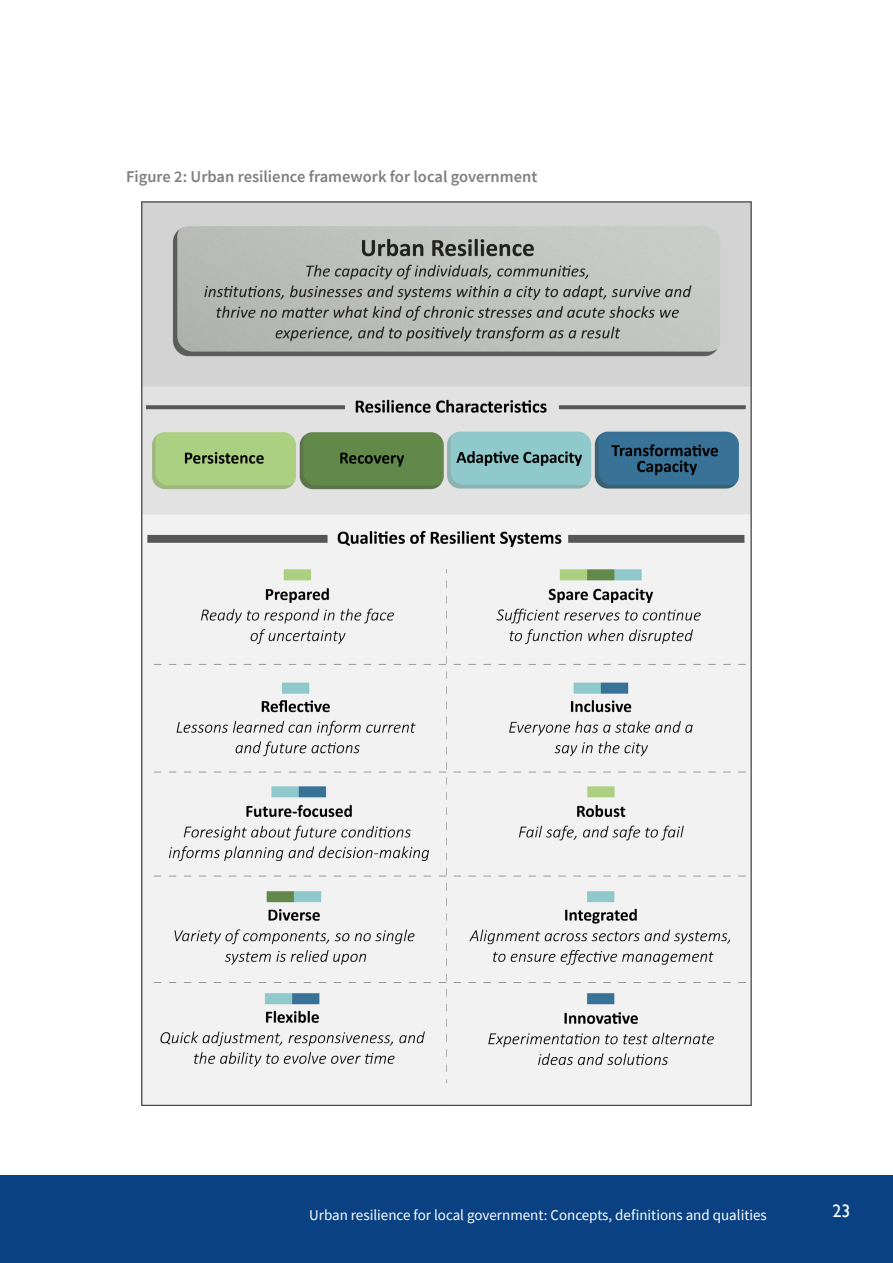
<style>
.page{position:relative;width:893px;height:1263px;background:#fff}
.page>*{position:absolute;margin:0;border:0;box-sizing:border-box;transform-origin:0 0}
.t1{font:18px "Gill Sans";color:#fff}
.Figure_text{font:600 16.5px "Source Sans Pro";color:#808080}
.t2{font:15px "Source Sans Pro";color:#fff}
</style>
<div class="page">
<div style="left:0;top:1176px;width:893px;height:87px;background:#094183"></div>
<img style="left:141px;top:201px;width:610px;height:905px">
<p class="Figure_text" style="left:126px;top:166px;width:413px">Figure 2: Urban resilience framework for local government</p>
<p class="t2" style="left:309px;top:1205px;width:459px">Urban resilience for local government: Concepts, definitions and qualities</p>
<p class="t1" style="left:832px;top:1200px;width:19px">23</p>
</div>
